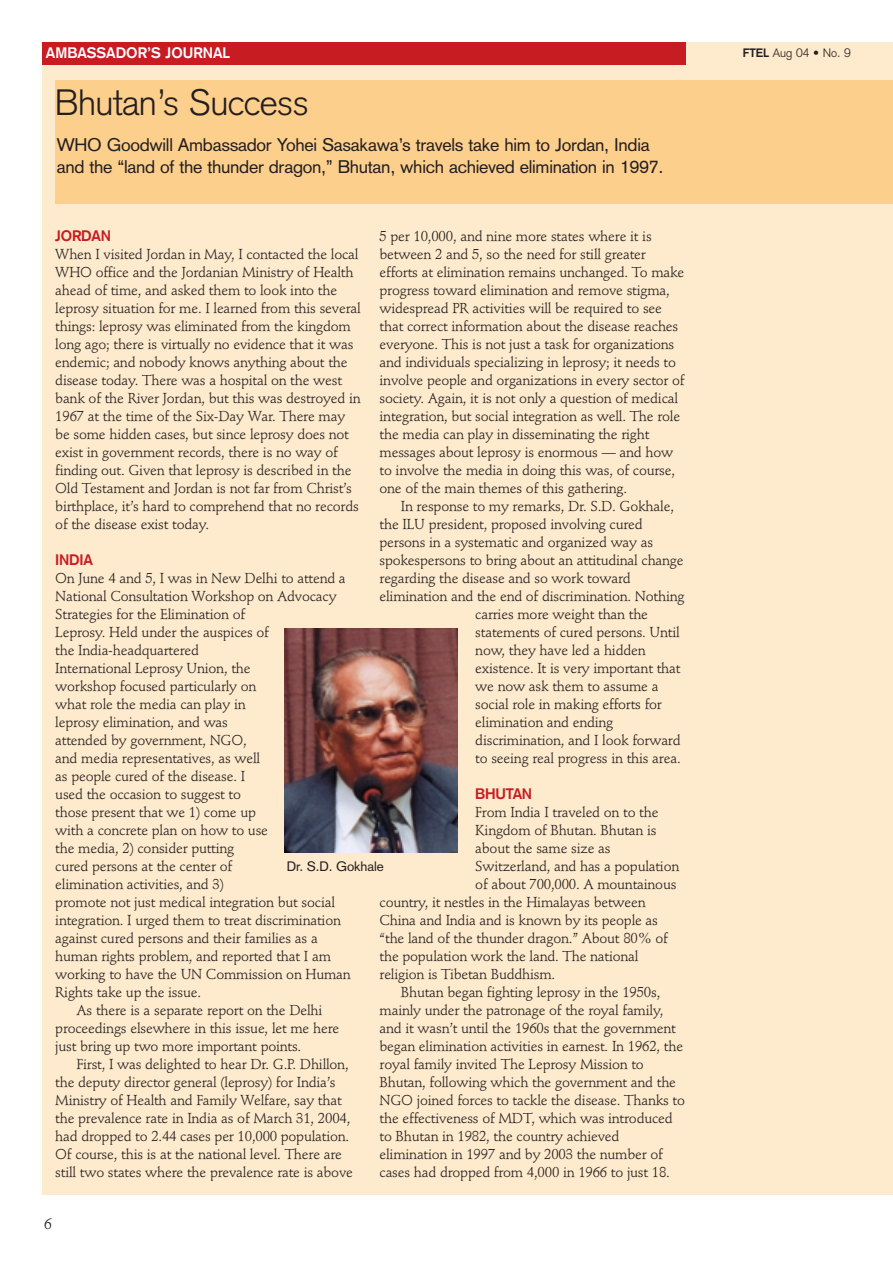
<style>
.page{position:relative;width:893px;height:1263px;background:#fff}
.page>*{position:absolute;margin:0;border:0;box-sizing:border-box;transform-origin:0 0}
.t1{font:300 36px "Akzidenz Grotesk";letter-spacing:-.015em;color:#231f20}
.t2{font:18px/21.6px "Akzidenz Grotesk";letter-spacing:-.015em;color:#231f20}
.t3{font:700 15px "Akzidenz Grotesk";color:#fff}
.t4{font:700 15px "Akzidenz Grotesk";letter-spacing:-.015em;color:#c61c22}
.t5{font:15px "Stempel Schneidler";color:#231f20}
.t6{font:14.25px/18px "Stempel Schneidler";letter-spacing:-.015em;color:#231f20}
.t7{font:13.5px "Akzidenz Grotesk";letter-spacing:-.01em;color:#231f20}
.t8{font:300 12px "Akzidenz Grotesk";color:#231f20}
.s1{font-weight:700}
</style>
<div class="page">
<div style="left:43px;top:43px;width:849px;height:1152px;background:#feeacc"></div>
<div style="left:55px;top:81px;width:837px;height:123px;background:#fdcf8c"></div>
<div style="left:43px;top:43px;width:642px;height:22px;background:#c61c22"></div>
<img style="left:284px;top:628px;width:173px;height:224px">
<p class="t3" style="left:46px;top:47px;width:186px">AMBASSADOR’S JOURNAL</p>
<p class="t8" style="left:742px;top:49px;width:109px"><span class="s1">FTEL</span> Aug 04 • No. 9</p>
<h1 class="t1" style="left:55px;top:89px;width:255px">Bhutan’s Success</h1>
<p class="t2" style="left:57px;top:136px;width:608px">WHO Goodwill Ambassador Yohei Sasakawa’s travels take him to Jordan, India and the “land of the thunder dragon,” Bhutan, which achieved elimination in 1997.</p>
<p class="t4" style="left:55px;top:230px;width:57px">JORDAN</p>
<p class="t6" style="left:55px;top:246px;width:307px">When I visited Jordan in May, I contacted the local WHO office and the Jordanian Ministry of Health ahead of time, and asked them to look into the leprosy situation for me. I learned from this several things: leprosy was eliminated from the kingdom long ago; there is virtually no evidence that it was endemic; and nobody knows anything about the disease today. There was a hospital on the west bank of the River Jordan, but this was destroyed in 1967 at the time of the Six-Day War. There may be some hidden cases, but since leprosy does not exist in government records, there is no way of finding out. Given that leprosy is described in the Old Testament and Jordan is not far from Christ’s birthplace, it’s hard to comprehend that no records of the disease exist today.</p>
<p class="t4" style="left:55px;top:554px;width:39px">INDIA</p>
<p class="t6" style="left:55px;top:570px;width:292px">On June 4 and 5, I was in New Delhi to attend a</p>
<p class="t6" style="left:55px;top:588px;width:283px">National Consultation Workshop on Advocacy</p>
<p class="t6" style="left:55px;top:606px;width:191px">Strategies for the Elimination of</p>
<p class="t6" style="left:55px;top:624px;width:215px">Leprosy. Held under the auspices of</p>
<p class="t6" style="left:55px;top:642px;width:145px">the India-headquartered</p>
<p class="t6" style="left:55px;top:660px;width:197px">International Leprosy Union, the</p>
<p class="t6" style="left:55px;top:678px;width:203px">workshop focused particularly on</p>
<p class="t6" style="left:55px;top:696px;width:192px">what role the media can play in</p>
<p class="t6" style="left:55px;top:714px;width:174px">leprosy elimination, and was</p>
<p class="t6" style="left:55px;top:732px;width:193px">attended by government, NGO,</p>
<p class="t6" style="left:55px;top:750px;width:206px">and media representatives, as well</p>
<p class="t6" style="left:55px;top:768px;width:191px">as people cured of the disease. I</p>
<p class="t6" style="left:55px;top:786px;width:187px">used the occasion to suggest to</p>
<p class="t6" style="left:55px;top:804px;width:202px">those present that we 1) come up</p>
<p class="t6" style="left:55px;top:822px;width:214px">with a concrete plan on how to use</p>
<p class="t6" style="left:55px;top:840px;width:180px">the media, 2) consider putting</p>
<p class="t6" style="left:55px;top:858px;width:178px">cured persons at the center of</p>
<p class="t6" style="left:55px;top:876px;width:170px">elimination activities, and 3)</p>
<p class="t6" style="left:55px;top:894px;width:281px">promote not just medical integration but social</p>
<p class="t6" style="left:55px;top:912px;width:287px">integration. I urged them to treat discrimination</p>
<p class="t6" style="left:55px;top:930px;width:264px">against cured persons and their families as a</p>
<p class="t6" style="left:55px;top:948px;width:277px">human rights problem, and reported that I am</p>
<p class="t6" style="left:55px;top:966px;width:297px">working to have the UN Commission on Human</p>
<p class="t6" style="left:55px;top:984px;width:147px">Rights take up the issue.</p>
<p class="t6" style="left:77px;top:1002px;width:247px">As there is a separate report on the Delhi</p>
<p class="t6" style="left:55px;top:1020px;width:285px">proceedings elsewhere in this issue, let me here</p>
<p class="t6" style="left:55px;top:1038px;width:247px">just bring up two more important points.</p>
<p class="t6" style="left:77px;top:1056px;width:273px">First, I was delighted to hear Dr. G.P. Dhillon,</p>
<p class="t6" style="left:55px;top:1074px;width:282px">the deputy director general (leprosy) for India’s</p>
<p class="t6" style="left:55px;top:1092px;width:288px">Ministry of Health and Family Welfare, say that</p>
<p class="t6" style="left:55px;top:1110px;width:296px">the prevalence rate in India as of March 31, 2004,</p>
<p class="t6" style="left:55px;top:1128px;width:295px">had dropped to 2.44 cases per 10,000 population.</p>
<p class="t6" style="left:55px;top:1146px;width:288px">Of course, this is at the national level. There are</p>
<p class="t6" style="left:55px;top:1164px;width:299px">still two states where the prevalence rate is above</p>
<p class="t6" style="left:379px;top:228px;width:307px">5 per 10,000, and nine more states where it is between 2 and 5, so the need for still greater efforts at elimination remains unchanged. To make progress toward elimination and remove stigma, widespread PR activities will be required to see that correct information about the disease reaches everyone. This is not just a task for organizations and individuals specializing in leprosy; it needs to involve people and organizations in every sector of society. Again, it is not only a question of medical integration, but social integration as well. The role the media can play in disseminating the right messages about leprosy is enormous — and how to involve the media in doing this was, of course, one of the main themes of this gathering.</p>
<p class="t6" style="left:401px;top:498px;width:275px">In response to my remarks, Dr. S.D. Gokhale,</p>
<p class="t6" style="left:379px;top:516px;width:265px">the ILU president, proposed involving cured</p>
<p class="t6" style="left:379px;top:534px;width:275px">persons in a systematic and organized way as</p>
<p class="t6" style="left:379px;top:552px;width:306px">spokespersons to bring about an attitudinal change</p>
<p class="t6" style="left:379px;top:570px;width:253px">regarding the disease and so work toward</p>
<p class="t6" style="left:379px;top:588px;width:306px">elimination and the end of discrimination. Nothing</p>
<p class="t6" style="left:475px;top:606px;width:174px">carries more weight than the</p>
<p class="t6" style="left:475px;top:624px;width:206px">statements of cured persons. Until</p>
<p class="t6" style="left:475px;top:642px;width:172px">now, they have led a hidden</p>
<p class="t6" style="left:475px;top:660px;width:207px">existence. It is very important that</p>
<p class="t6" style="left:475px;top:678px;width:185px">we now ask them to assume a</p>
<p class="t6" style="left:475px;top:696px;width:188px">social role in making efforts for</p>
<p class="t6" style="left:475px;top:714px;width:140px">elimination and ending</p>
<p class="t6" style="left:475px;top:732px;width:207px">discrimination, and I look forward</p>
<p class="t6" style="left:475px;top:750px;width:207px">to seeing real progress in this area.</p>
<p class="t4" style="left:475px;top:788px;width:58px">BHUTAN</p>
<p class="t6" style="left:475px;top:804px;width:185px">From India I traveled on to the</p>
<p class="t6" style="left:475px;top:822px;width:183px">Kingdom of Bhutan. Bhutan is</p>
<p class="t6" style="left:475px;top:840px;width:137px">about the same size as</p>
<p class="t6" style="left:475px;top:858px;width:205px">Switzerland, and has a population</p>
<p class="t6" style="left:475px;top:876px;width:203px">of about 700,000. A mountainous</p>
<p class="t6" style="left:379px;top:894px;width:267px">country, it nestles in the Himalayas between</p>
<p class="t6" style="left:379px;top:912px;width:280px">China and India and is known by its people as</p>
<p class="t6" style="left:379px;top:930px;width:290px">“the land of the thunder dragon.” About 80% of</p>
<p class="t6" style="left:379px;top:948px;width:260px">the population work the land. The national</p>
<p class="t6" style="left:379px;top:966px;width:177px">religion is Tibetan Buddhism.</p>
<p class="t6" style="left:401px;top:984px;width:261px">Bhutan began fighting leprosy in the 1950s,</p>
<p class="t6" style="left:379px;top:1002px;width:285px">mainly under the patronage of the royal family,</p>
<p class="t6" style="left:379px;top:1020px;width:298px">and it wasn’t until the 1960s that the government</p>
<p class="t6" style="left:379px;top:1038px;width:305px">began elimination activities in earnest. In 1962, the</p>
<p class="t6" style="left:379px;top:1056px;width:266px">royal family invited The Leprosy Mission to</p>
<p class="t6" style="left:379px;top:1074px;width:298px">Bhutan, following which the government and the</p>
<p class="t6" style="left:379px;top:1092px;width:307px">NGO joined forces to tackle the disease. Thanks to</p>
<p class="t6" style="left:379px;top:1110px;width:295px">the effectiveness of MDT, which was introduced</p>
<p class="t6" style="left:379px;top:1128px;width:241px">to Bhutan in 1982, the country achieved</p>
<p class="t6" style="left:379px;top:1146px;width:285px">elimination in 1997 and by 2003 the number of</p>
<p class="t6" style="left:379px;top:1164px;width:292px">cases had dropped from 4,000 in 1966 to just 18.</p>
<p class="t7" style="left:287px;top:861px;width:98px">Dr. S.D. Gokhale</p>
<p class="t5" style="left:44px;top:1218px;width:9px">6</p>
</div>
